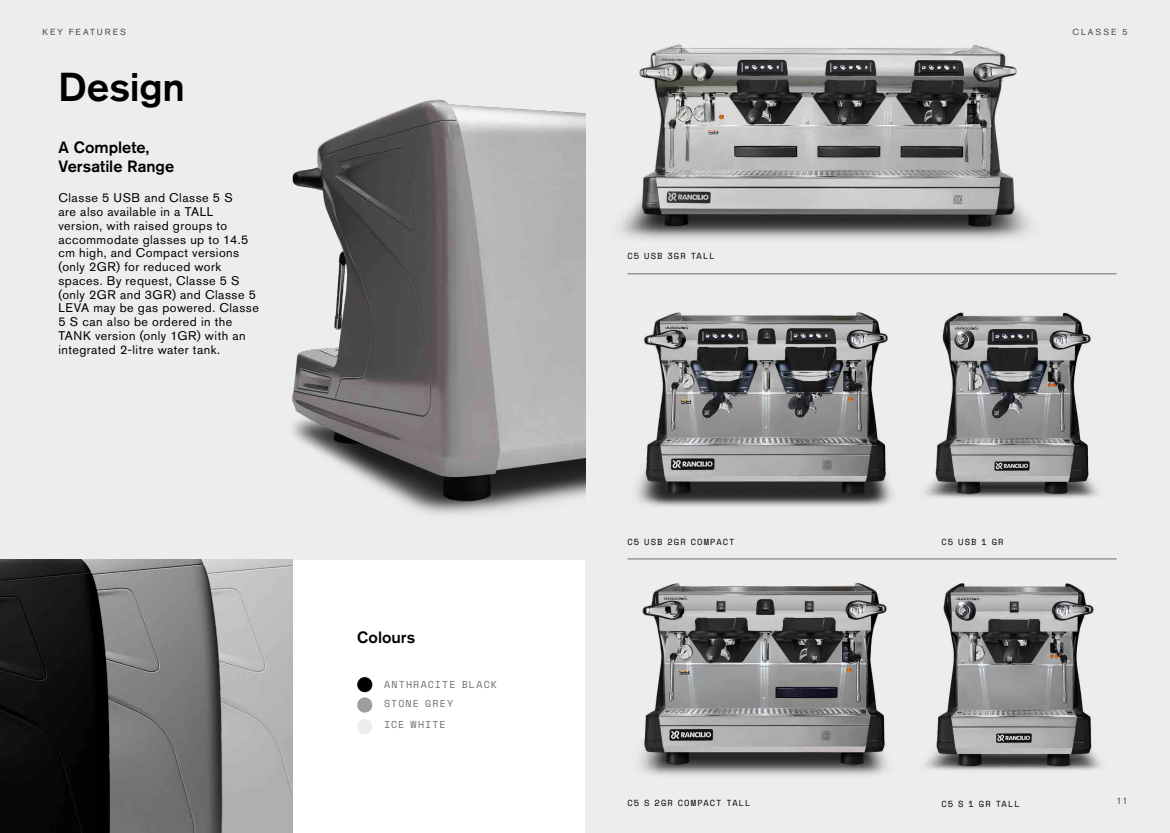
<style>
.page{position:relative;width:1170px;height:833px;background:#fff}
.page>*{position:absolute;margin:0;border:0;box-sizing:border-box;transform-origin:0 0}
.t1{font:500 40px "Akzidenz Grotesk BQ";letter-spacing:-.01em;color:#000}
.t2{font:500 16.25px/19.5px "Akzidenz Grotesk BQ";color:#000}
.t3{font:12.5px/13.8px "Akzidenz Grotesk BQ";letter-spacing:.04em;color:#000}
.t4{font:10px/18.8px "Space Mono";letter-spacing:.11em;color:#706f6f}
.t5{font:8.75px "Space Mono";letter-spacing:.125em;color:#000}
.t6{font:8.75px "Akzidenz Grotesk BQ";letter-spacing:.23em;color:#4a4a49}
.t7{font:300 8.75px "Akzidenz Grotesk BQ";color:#000}
</style>
<div class="page">
<div style="left:0;top:0;width:585px;height:559px;background:#ededed"></div>
<div style="left:585px;top:0;width:584px;height:833px;background:#ededed"></div>
<img style="left:620px;top:44px;width:411px;height:195px">
<img style="left:639px;top:582px;width:248px;height:193px">
<img style="left:910px;top:558px;width:207px;height:213px">
<img style="left:635px;top:312px;width:258px;height:195px">
<img style="left:923px;top:312px;width:175px;height:186px">
<hr style="left:627px;top:559px;width:489px;height:1px;background:#706f6f">
<hr style="left:627px;top:274px;width:489px;height:1px;background:#706f6f">
<img style="left:276px;top:559px;width:16px;height:274px">
<img style="left:140px;top:559px;width:136px;height:274px">
<img style="left:0;top:559px;width:140px;height:274px">
<div style="left:357px;top:677px;width:15px;height:15px;background:#000;border-radius:50%"></div>
<div style="left:357px;top:697px;width:15px;height:15px;background:#9d9d9c;border-radius:50%"></div>
<div style="left:357px;top:719px;width:15px;height:15px;background:#ededed;border-radius:50%"></div>
<img style="left:292px;top:99px;width:293px;height:416px">
<p class="t6" style="left:43px;top:27px;width:85px">KEY FEATURES</p>
<h1 class="t1" style="left:58px;top:62px;width:128px">Design</h1>
<h2 class="t2" style="left:58px;top:137px;width:117px">A Complete,<br>Versatile Range</h2>
<p class="t3" style="left:58px;top:191px;width:202px">Classe 5 USB and Classe 5 S<br>are also available in a TALL version, with raised groups to accommodate glasses up to 14.5 cm high, and Compact versions (only 2GR) for reduced work spaces. By request, Classe 5 S (only 2GR and 3GR) and Classe 5<br>LEVA may be gas powered. Classe<br>5 S can also be ordered in the<br>TANK version (only 1GR) with an integrated 2-litre water tank.</p>
<h2 class="t2" style="left:357px;top:627px;width:59px">Colours</h2>
<p class="t4" style="left:384px;top:675px;width:114px">ANTHRACITE BLACK<br>STONE GREY</p>
<p class="t4" style="left:384px;top:714px;width:63px">ICE WHITE</p>
<p class="t5" style="left:627px;top:249px;width:89px">C5 USB 3GR TALL</p>
<p class="t6" style="left:1072px;top:26px;width:57px">CLASSE 5</p>
<p class="t5" style="left:627px;top:535px;width:108px">C5 USB 2GR COMPACT</p>
<p class="t5" style="left:941px;top:535px;width:64px">C5 USB 1 GR</p>
<p class="t5" style="left:627px;top:796px;width:124px">C5 S 2GR COMPACT TALL</p>
<p class="t5" style="left:941px;top:798px;width:80px">C5 S 1 GR TALL</p>
<p class="t7" style="left:1116px;top:796px;width:12px">11</p>
</div>
